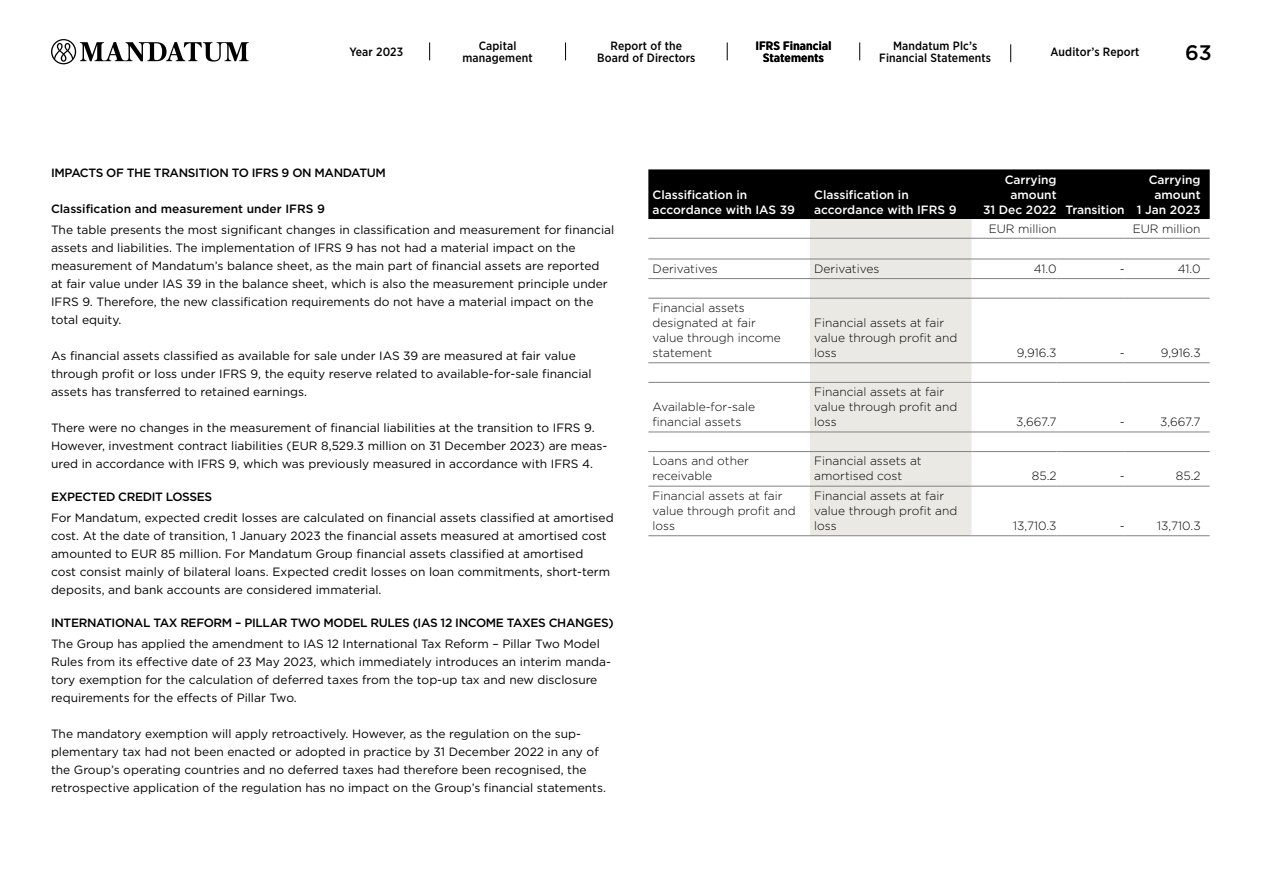
<style>
.page{position:relative;width:1263px;height:893px;background:#fff}
.page>*{position:absolute;margin:0;border:0;box-sizing:border-box;transform-origin:0 0}
.t1{font:500 21px "Gotham";color:#000}
.t2{font:12px/18px "Gotham";color:#000}
.t3{font:300 12px/15px "Gotham";color:#000}
.t4{font:500 12px "Gotham";letter-spacing:-.03em;color:#000}
.t5{font:500 12px/15px "Gotham";color:#fff}
.t6{font:500 12px/12px "Gotham Narrow";letter-spacing:.01em;color:#000;text-align:center}
.t7{font:500 12px "Gotham";color:#000}
.t8{font:700 12px/12px "Gotham Narrow";letter-spacing:.01em;color:#000;text-align:center}
</style>
<div class="page">
<div style="left:648px;top:169px;width:562px;height:50px;background:#000"></div>
<div style="left:810px;top:219px;width:161px;height:316px;background:#ebe9e4"></div>
<hr style="left:648px;top:486px;width:162px;height:1px;background:#808285">
<hr style="left:810px;top:486px;width:161px;height:1px;background:#808285">
<hr style="left:971px;top:486px;width:85px;height:1px;background:#808285">
<hr style="left:1056px;top:486px;width:69px;height:1px;background:#808285">
<hr style="left:1125px;top:486px;width:85px;height:1px;background:#808285">
<hr style="left:648px;top:238px;width:162px;height:1px;background:#808285">
<hr style="left:810px;top:238px;width:161px;height:1px;background:#808285">
<hr style="left:971px;top:238px;width:85px;height:1px;background:#808285">
<hr style="left:1056px;top:238px;width:69px;height:1px;background:#808285">
<hr style="left:1125px;top:238px;width:85px;height:1px;background:#808285">
<hr style="left:648px;top:259px;width:162px;height:1px;background:#808285">
<hr style="left:810px;top:259px;width:161px;height:1px;background:#808285">
<hr style="left:971px;top:259px;width:85px;height:1px;background:#808285">
<hr style="left:1056px;top:259px;width:69px;height:1px;background:#808285">
<hr style="left:1125px;top:259px;width:85px;height:1px;background:#808285">
<hr style="left:648px;top:278px;width:162px;height:1px;background:#808285">
<hr style="left:810px;top:278px;width:161px;height:1px;background:#808285">
<hr style="left:971px;top:278px;width:85px;height:1px;background:#808285">
<hr style="left:1056px;top:278px;width:69px;height:1px;background:#808285">
<hr style="left:1125px;top:278px;width:85px;height:1px;background:#808285">
<hr style="left:648px;top:298px;width:162px;height:1px;background:#808285">
<hr style="left:810px;top:298px;width:161px;height:1px;background:#808285">
<hr style="left:971px;top:298px;width:85px;height:1px;background:#808285">
<hr style="left:1056px;top:298px;width:69px;height:1px;background:#808285">
<hr style="left:1125px;top:298px;width:85px;height:1px;background:#808285">
<hr style="left:648px;top:362px;width:162px;height:1px;background:#808285">
<hr style="left:810px;top:362px;width:161px;height:1px;background:#808285">
<hr style="left:971px;top:362px;width:85px;height:1px;background:#808285">
<hr style="left:1056px;top:362px;width:69px;height:1px;background:#808285">
<hr style="left:1125px;top:362px;width:85px;height:1px;background:#808285">
<hr style="left:648px;top:382px;width:162px;height:1px;background:#808285">
<hr style="left:810px;top:382px;width:161px;height:1px;background:#808285">
<hr style="left:971px;top:382px;width:85px;height:1px;background:#808285">
<hr style="left:1056px;top:382px;width:69px;height:1px;background:#808285">
<hr style="left:1125px;top:382px;width:85px;height:1px;background:#808285">
<hr style="left:648px;top:432px;width:162px;height:1px;background:#808285">
<hr style="left:810px;top:432px;width:161px;height:1px;background:#808285">
<hr style="left:971px;top:432px;width:85px;height:1px;background:#808285">
<hr style="left:1056px;top:432px;width:69px;height:1px;background:#808285">
<hr style="left:1125px;top:432px;width:85px;height:1px;background:#808285">
<hr style="left:648px;top:451px;width:162px;height:1px;background:#808285">
<hr style="left:810px;top:451px;width:161px;height:1px;background:#808285">
<hr style="left:971px;top:451px;width:85px;height:1px;background:#808285">
<hr style="left:1056px;top:451px;width:69px;height:1px;background:#808285">
<hr style="left:1125px;top:451px;width:85px;height:1px;background:#808285">
<hr style="left:648px;top:535px;width:162px;height:1px;background:#808285">
<hr style="left:810px;top:535px;width:161px;height:1px;background:#808285">
<hr style="left:971px;top:535px;width:85px;height:1px;background:#808285">
<hr style="left:1056px;top:535px;width:69px;height:1px;background:#808285">
<hr style="left:1125px;top:535px;width:85px;height:1px;background:#808285">
<svg style="left:565px;top:42px;width:1px;height:18px"></svg>
<svg style="left:859px;top:42px;width:1px;height:18px"></svg>
<svg style="left:727px;top:42px;width:1px;height:18px"></svg>
<svg style="left:1010px;top:44px;width:1px;height:18px"></svg>
<svg style="left:429px;top:42px;width:1px;height:18px"></svg>
<svg style="left:51px;top:39px;width:198px;height:25px"></svg>
<p class="t6" style="left:462px;top:40px;width:72px">Capital management</p>
<p class="t6" style="left:597px;top:40px;width:100px">Report of the<br>Board of Directors</p>
<p class="t8" style="left:755px;top:40px;width:78px">IFRS Financial<br>Statements</p>
<p class="t6" style="left:879px;top:40px;width:113px">Mandatum Plc’s<br>Financial Statements</p>
<p class="t6" style="left:349px;top:46px;width:55px">Year 2023</p>
<h1 class="t1" style="left:1185px;top:39px;width:28px">63</h1>
<p class="t6" style="left:1050px;top:46px;width:91px">Auditor’s Report</p>
<p class="t4" style="left:51px;top:165px;width:336px">IMPACTS OF THE TRANSITION TO IFRS 9 ON MANDATUM</p>
<p class="t7" style="left:51px;top:201px;width:275px">Classification and measurement under IFRS 9</p>
<p class="t2" style="left:51px;top:221px;width:565px">The table presents the most significant changes in classification and measurement for financial assets and liabilities. The implementation of IFRS 9 has not had a material impact on the measurement of Mandatum’s balance sheet, as the main part of financial assets are reported<br>at fair value under IAS 39 in the balance sheet, which is also the measurement principle under IFRS 9. Therefore, the new classification requirements do not have a material impact on the total equity.</p>
<p class="t2" style="left:51px;top:347px;width:542px">As financial assets classified as available for sale under IAS 39 are measured at fair value through profit or loss under IFRS 9, the equity reserve related to available-for-sale financial assets has transferred to retained earnings.</p>
<p class="t2" style="left:51px;top:419px;width:558px">There were no changes in the measurement of financial liabilities at the transition to IFRS 9.<br>However, investment contract liabilities (EUR 8,529.3 million on 31 December 2023) are meas&shy;ured in accordance with IFRS 9, which was previously measured in accordance with IFRS 4.</p>
<p class="t4" style="left:51px;top:489px;width:163px">EXPECTED CREDIT LOSSES</p>
<p class="t2" style="left:51px;top:509px;width:564px">For Mandatum, expected credit losses are calculated on financial assets classified at amortised cost. At the date of transition, 1 January 2023 the financial assets measured at amortised cost amounted to EUR 85 million. For Mandatum Group financial assets classified at amortised<br>cost consist mainly of bilateral loans. Expected credit losses on loan commitments, short-term deposits, and bank accounts are considered immaterial.</p>
<p class="t4" style="left:51px;top:615px;width:564px">INTERNATIONAL TAX REFORM – PILLAR TWO MODEL RULES (IAS 12 INCOME TAXES CHANGES)</p>
<p class="t2" style="left:51px;top:635px;width:561px">The Group has applied the amendment to IAS 12 International Tax Reform – Pillar Two Model Rules from its effective date of 23 May 2023, which immediately introduces an interim manda&shy;tory exemption for the calculation of deferred taxes from the top-up tax and new disclosure requirements for the effects of Pillar Two.</p>
<p class="t2" style="left:51px;top:725px;width:556px">The mandatory exemption will apply retroactively. However, as the regulation on the sup&shy;plementary tax had not been enacted or adopted in practice by 31 December 2022 in any of the Group’s operating countries and no deferred taxes had therefore been recognised, the retrospective application of the regulation has no impact on the Group’s financial statements.</p>
<p class="t5" style="left:653px;top:187px;width:144px">Classification in accordance with IAS 39</p>
<p class="t5" style="left:814px;top:187px;width:144px">Classification in accordance with IFRS 9</p>
<p class="t5" style="left:1005px;top:172px;width:53px">Carrying</p>
<p class="t5" style="left:1010px;top:187px;width:48px">amount</p>
<p class="t5" style="left:983px;top:202px;width:143px">31 Dec 2022 Transition</p>
<p class="t5" style="left:1137px;top:172px;width:65px;text-align:right">Carrying amount<br>1 Jan 2023</p>
<p class="t3" style="left:989px;top:220px;width:69px">EUR million</p>
<p class="t3" style="left:1133px;top:220px;width:69px">EUR million</p>
<p class="t3" style="left:653px;top:261px;width:67px">Derivatives</p>
<p class="t3" style="left:814px;top:261px;width:67px">Derivatives</p>
<p class="t3" style="left:1034px;top:261px;width:24px">41.0</p>
<p class="t3" style="left:1120px;top:261px;width:6px">-</p>
<p class="t3" style="left:1178px;top:261px;width:24px">41.0</p>
<p class="t3" style="left:653px;top:300px;width:130px">Financial assets designated at fair value through income statement</p>
<p class="t3" style="left:814px;top:315px;width:145px">Financial assets at fair value through profit and loss</p>
<p class="t3" style="left:1017px;top:345px;width:41px">9,916.3</p>
<p class="t3" style="left:1120px;top:345px;width:6px">-</p>
<p class="t3" style="left:1161px;top:345px;width:41px">9,916.3</p>
<p class="t3" style="left:653px;top:399px;width:104px">Available-for-sale financial assets</p>
<p class="t3" style="left:814px;top:384px;width:145px">Financial assets at fair value through profit and loss</p>
<p class="t3" style="left:653px;top:453px;width:98px">Loans and other receivable</p>
<p class="t3" style="left:814px;top:453px;width:109px">Financial assets at amortised cost</p>
<p class="t3" style="left:653px;top:488px;width:145px">Financial assets at fair value through profit and loss</p>
<p class="t3" style="left:814px;top:488px;width:145px">Financial assets at fair value through profit and loss</p>
<p class="t3" style="left:1016px;top:414px;width:42px">3,667.7</p>
<p class="t3" style="left:1120px;top:414px;width:6px">-</p>
<p class="t3" style="left:1160px;top:414px;width:42px">3,667.7</p>
<p class="t3" style="left:1032px;top:468px;width:26px">85.2</p>
<p class="t3" style="left:1120px;top:468px;width:6px">-</p>
<p class="t3" style="left:1176px;top:468px;width:26px">85.2</p>
<p class="t3" style="left:1013px;top:518px;width:45px">13,710.3</p>
<p class="t3" style="left:1120px;top:518px;width:6px">-</p>
<p class="t3" style="left:1157px;top:518px;width:45px">13,710.3</p>
</div>
